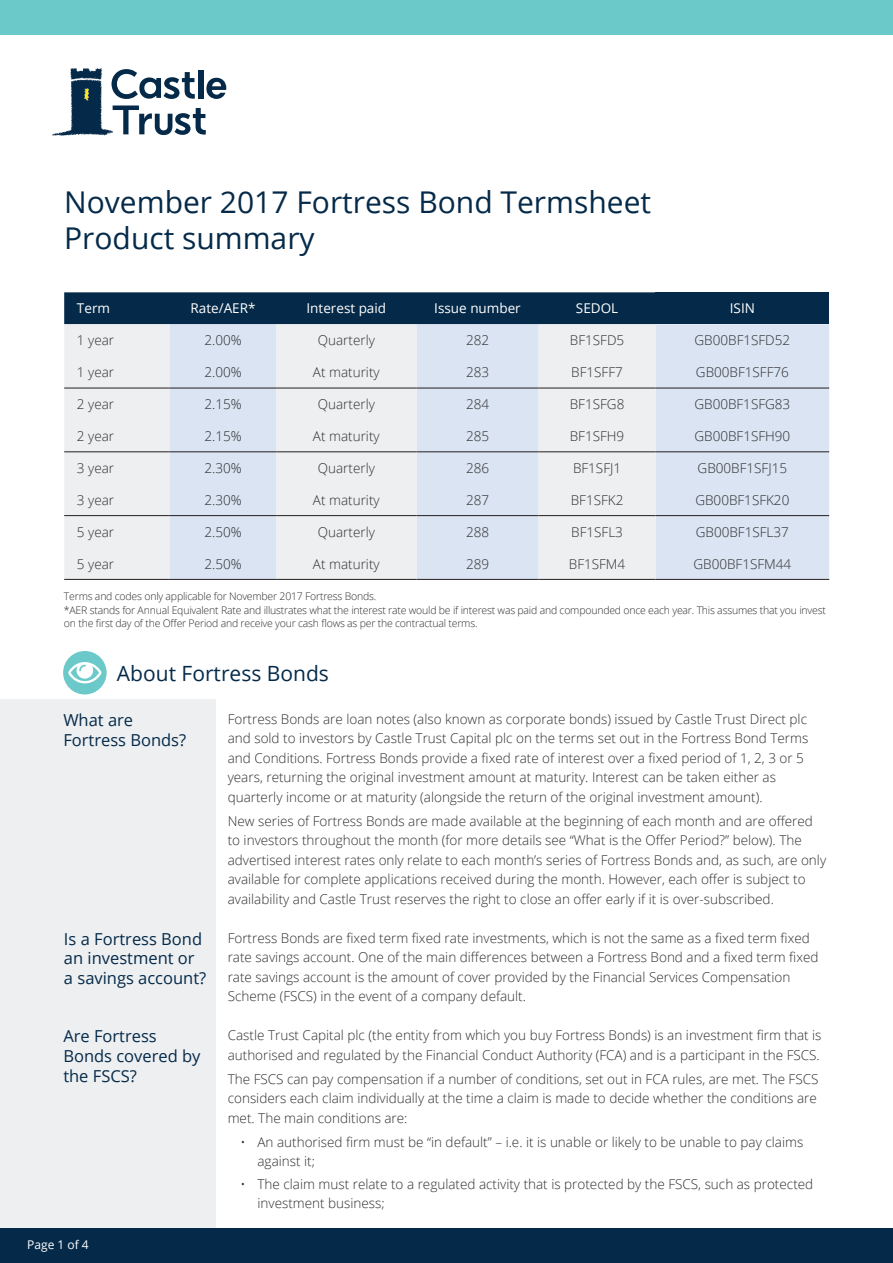
<style>
.page{position:relative;width:893px;height:1263px;background:#fff}
.page>*{position:absolute;margin:0;border:0;box-sizing:border-box;transform-origin:0 0}
.t1{font:30px "Open Sans";color:#052a49}
.t2{font:21px "Open Sans";color:#052a49}
.t3{font:16.5px/19.8px "Open Sans";color:#052a49}
.t4{font:300 13.5px/19.5px "Open Sans";color:#2d2e30}
.t5{font:13.5px "Open Sans";color:#fff}
.t6{font:12px "Open Sans";color:#fff}
.t7{font:300 10.5px/13.5px "Open Sans";letter-spacing:-.02em;color:#2d2e30}
</style>
<div class="page">
<div style="left:0;top:699px;width:216px;height:530px;background:#edeff1"></div>
<div style="left:0;top:0;width:893px;height:34px;background:#6bc9ca"></div>
<svg style="left:52px;top:68px;width:174px;height:68px"></svg>
<div style="left:0;top:1229px;width:893px;height:34px;background:#052a49"></div>
<div style="left:63px;top:651px;width:44px;height:43px;background:#6bc9ca;border-radius:50%"></div>
<svg style="left:68px;top:662px;width:34px;height:21px"></svg>
<div style="left:656px;top:292px;width:173px;height:32px;background:#052a49"></div>
<svg style="left:64px;top:292px;width:592px;height:287px;background:#8d9dab"></svg>
<div style="left:170px;top:324px;width:659px;height:255px;background:#dae4f2"></div>
<svg style="left:276px;top:324px;width:380px;height:255px;background:#e5eaf0"></svg>
<hr style="left:64px;top:388px;width:106px;height:1px;background:#231f20">
<hr style="left:170px;top:388px;width:106px;height:1px;background:#231f20">
<hr style="left:276px;top:388px;width:140px;height:1px;background:#231f20">
<hr style="left:416px;top:388px;width:123px;height:1px;background:#231f20">
<hr style="left:539px;top:388px;width:117px;height:1px;background:#231f20">
<hr style="left:656px;top:388px;width:173px;height:1px;background:#231f20">
<hr style="left:64px;top:452px;width:106px;height:1px;background:#231f20">
<hr style="left:170px;top:452px;width:106px;height:1px;background:#231f20">
<hr style="left:276px;top:452px;width:140px;height:1px;background:#231f20">
<hr style="left:416px;top:452px;width:123px;height:1px;background:#231f20">
<hr style="left:539px;top:452px;width:117px;height:1px;background:#231f20">
<hr style="left:656px;top:452px;width:173px;height:1px;background:#231f20">
<hr style="left:64px;top:515px;width:106px;height:1px;background:#231f20">
<hr style="left:170px;top:515px;width:106px;height:1px;background:#231f20">
<hr style="left:276px;top:515px;width:140px;height:1px;background:#231f20">
<hr style="left:416px;top:515px;width:123px;height:1px;background:#231f20">
<hr style="left:539px;top:515px;width:117px;height:1px;background:#231f20">
<hr style="left:656px;top:515px;width:173px;height:1px;background:#231f20">
<hr style="left:64px;top:579px;width:106px;height:1px;background:#231f20">
<hr style="left:170px;top:579px;width:106px;height:1px;background:#231f20">
<hr style="left:276px;top:579px;width:140px;height:1px;background:#231f20">
<hr style="left:416px;top:579px;width:123px;height:1px;background:#231f20">
<hr style="left:539px;top:579px;width:117px;height:1px;background:#231f20">
<hr style="left:656px;top:579px;width:173px;height:1px;background:#231f20">
<p class="t1" style="left:64px;top:181px;width:588px">November 2017 Fortress Bond Termsheet</p>
<p class="t1" style="left:64px;top:217px;width:252px">Product summary</p>
<p class="t5" style="left:77px;top:299px;width:35px">Term</p>
<p class="t5" style="left:191px;top:299px;width:66px">Rate/AER*</p>
<p class="t5" style="left:306px;top:299px;width:81px">Interest paid</p>
<p class="t5" style="left:434px;top:299px;width:88px">Issue number</p>
<p class="t5" style="left:576px;top:299px;width:44px">SEDOL</p>
<p class="t5" style="left:730px;top:299px;width:27px">ISIN</p>
<p class="t4" style="left:77px;top:330px;width:39px">1 year</p>
<p class="t4" style="left:204px;top:330px;width:39px">2.00%</p>
<p class="t4" style="left:318px;top:330px;width:59px">Quarterly</p>
<p class="t4" style="left:466px;top:330px;width:25px">282</p>
<p class="t4" style="left:570px;top:330px;width:56px">BF1SFD5</p>
<p class="t4" style="left:694px;top:330px;width:97px">GB00BF1SFD52</p>
<p class="t4" style="left:77px;top:362px;width:39px">1 year</p>
<p class="t4" style="left:204px;top:362px;width:39px">2.00%</p>
<p class="t4" style="left:313px;top:362px;width:68px">At maturity</p>
<p class="t4" style="left:466px;top:362px;width:25px">283</p>
<p class="t4" style="left:571px;top:362px;width:53px">BF1SFF7</p>
<p class="t4" style="left:696px;top:362px;width:94px">GB00BF1SFF76</p>
<p class="t4" style="left:77px;top:394px;width:39px">2 year</p>
<p class="t4" style="left:204px;top:394px;width:39px">2.15%</p>
<p class="t4" style="left:318px;top:394px;width:59px">Quarterly</p>
<p class="t4" style="left:466px;top:394px;width:25px">284</p>
<p class="t4" style="left:570px;top:394px;width:56px">BF1SFG8</p>
<p class="t4" style="left:694px;top:394px;width:97px">GB00BF1SFG83</p>
<p class="t4" style="left:77px;top:426px;width:39px">2 year</p>
<p class="t4" style="left:204px;top:426px;width:39px">2.15%</p>
<p class="t4" style="left:313px;top:426px;width:68px">At maturity</p>
<p class="t4" style="left:466px;top:426px;width:25px">285</p>
<p class="t4" style="left:570px;top:426px;width:56px">BF1SFH9</p>
<p class="t4" style="left:694px;top:426px;width:97px">GB00BF1SFH90</p>
<p class="t4" style="left:77px;top:458px;width:39px">3 year</p>
<p class="t4" style="left:204px;top:458px;width:39px">2.30%</p>
<p class="t4" style="left:318px;top:458px;width:59px">Quarterly</p>
<p class="t4" style="left:466px;top:458px;width:25px">286</p>
<p class="t4" style="left:573px;top:458px;width:50px">BF1SFJ1</p>
<p class="t4" style="left:698px;top:458px;width:91px">GB00BF1SFJ15</p>
<p class="t4" style="left:77px;top:490px;width:39px">3 year</p>
<p class="t4" style="left:204px;top:490px;width:39px">2.30%</p>
<p class="t4" style="left:313px;top:490px;width:68px">At maturity</p>
<p class="t4" style="left:466px;top:490px;width:25px">287</p>
<p class="t4" style="left:571px;top:490px;width:54px">BF1SFK2</p>
<p class="t4" style="left:695px;top:490px;width:95px">GB00BF1SFK20</p>
<p class="t4" style="left:77px;top:522px;width:39px">5 year</p>
<p class="t4" style="left:204px;top:522px;width:39px">2.50%</p>
<p class="t4" style="left:318px;top:522px;width:59px">Quarterly</p>
<p class="t4" style="left:466px;top:522px;width:25px">288</p>
<p class="t4" style="left:571px;top:522px;width:53px">BF1SFL3</p>
<p class="t4" style="left:696px;top:522px;width:95px">GB00BF1SFL37</p>
<p class="t4" style="left:77px;top:554px;width:39px">5 year</p>
<p class="t4" style="left:204px;top:554px;width:39px">2.50%</p>
<p class="t4" style="left:313px;top:554px;width:68px">At maturity</p>
<p class="t4" style="left:466px;top:554px;width:25px">289</p>
<p class="t4" style="left:569px;top:554px;width:58px">BF1SFM4</p>
<p class="t4" style="left:693px;top:554px;width:99px">GB00BF1SFM44</p>
<p class="t7" style="left:64px;top:589px;width:314px">Terms and codes only applicable for November 2017 Fortress Bonds.</p>
<p class="t7" style="left:64px;top:603px;width:763px">*AER stands for Annual Equivalent Rate and illustrates what the interest rate would be if interest was paid and compounded once each year. This assumes that you invest on the first day of the Offer Period and receive your cash flows as per the contractual terms.</p>
<p class="t2" style="left:117px;top:659px;width:214px">About Fortress Bonds</p>
<p class="t3" style="left:63px;top:710px;width:124px">What are<br>Fortress Bonds?</p>
<p class="t3" style="left:64px;top:928px;width:144px">Is a Fortress Bond an investment or a savings account?</p>
<p class="t3" style="left:63px;top:1025px;width:139px">Are Fortress<br>Bonds covered by the FSCS?</p>
<p class="t6" style="left:27px;top:1236px;width:63px">Page 1 of 4</p>
<p class="t4" style="left:228px;top:709px;width:582px">Fortress Bonds are loan notes (also known as corporate bonds) issued by Castle Trust Direct plc and sold to investors by Castle Trust Capital plc on the terms set out in the Fortress Bond Terms and Conditions. Fortress Bonds provide a fixed rate of interest over a fixed period of 1, 2, 3 or 5 years, returning the original investment amount at maturity. Interest can be taken either as quarterly income or at maturity (alongside the return of the original investment amount).</p>
<p class="t4" style="left:228px;top:811px;width:600px">New series of Fortress Bonds are made available at the beginning of each month and are offered to investors throughout the month (for more details see “What is the Offer Period?” below). The advertised interest rates only relate to each month’s series of Fortress Bonds and, as such, are only available for complete applications received during the month. However, each offer is subject to availability and Castle Trust reserves the right to close an offer early if it is over-subscribed.</p>
<p class="t4" style="left:228px;top:928px;width:592px">Fortress Bonds are fixed term fixed rate investments, which is not the same as a fixed term fixed rate savings account. One of the main differences between a Fortress Bond and a fixed term fixed rate savings account is the amount of cover provided by the Financial Services Compensation Scheme (FSCS) in the event of a company default.</p>
<p class="t4" style="left:228px;top:1025px;width:595px">Castle Trust Capital plc (the entity from which you buy Fortress Bonds) is an investment firm that is authorised and regulated by the Financial Conduct Authority (FCA) and is a participant in the FSCS.</p>
<p class="t4" style="left:228px;top:1069px;width:592px">The FSCS can pay compensation if a number of conditions, set out in FCA rules, are met. The FSCS considers each claim individually at the time a claim is made to decide whether the conditions are met. The main conditions are:</p>
<p class="t4" style="left:257px;top:1132px;width:547px;text-indent:-17px">• An authorised firm must be “in default” – i.e. it is unable or likely to be unable to pay claims against it;</p>
<p class="t4" style="left:257px;top:1174px;width:557px;text-indent:-17px">• The claim must relate to a regulated activity that is protected by the FSCS, such as protected investment business;</p>
</div>
